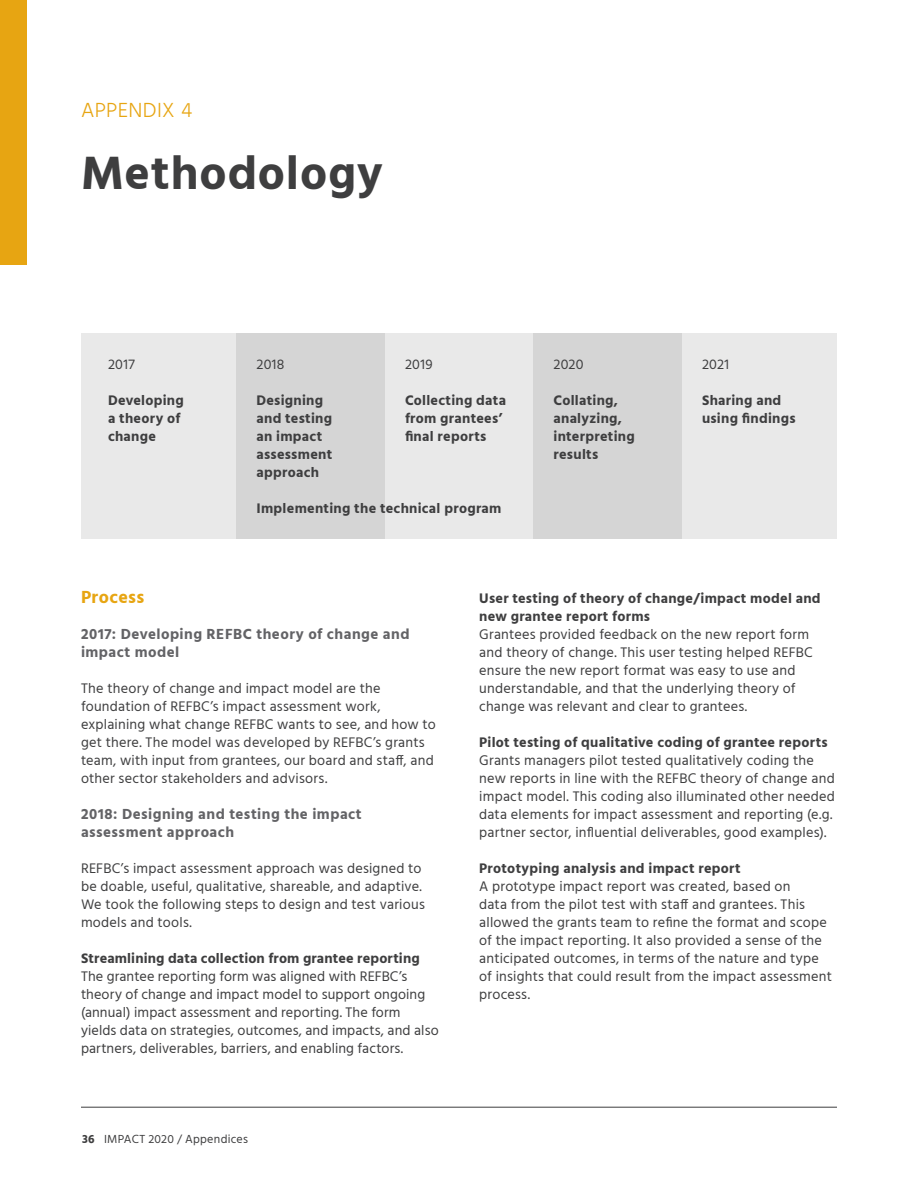
<style>
.page{position:relative;width:918px;height:1188px;background:#fff}
.page>*{position:absolute;margin:0;border:0;box-sizing:border-box;transform-origin:0 0}
.t1{font:700 48px "Hind";letter-spacing:.02em;color:#3e3e3f}
.t2{font:300 21px "Hind";letter-spacing:.01em;color:#e7a512}
.ParagraphRules{font:700 18px "Hind";letter-spacing:.025em;color:#e7a512}
.ParagraphRules-2{font:700 15px/18px "Hind";letter-spacing:.03em;color:#636366}
.ParagraphRules-3{font:14.25px/18px "Hind";letter-spacing:.015em;color:#3e3e3f}
.ParagraphRules-4{font:700 14.25px/18px "Hind";letter-spacing:.02em;color:#3e3e3f}
.t3{font:12px "Hind";letter-spacing:.02em;color:#3e3e3f}
.s1{font-weight:700}
</style>
<div class="page">
<hr style="left:81px;top:1107px;width:756px;height:1px;background:#3e3e3f">
<div style="left:0;top:0;width:27px;height:264px;background:#e7a512"></div>
<div style="left:81px;top:333px;width:756px;height:206px;background:linear-gradient(to right,#e1e1e1,#e1e1e1)"></div>
<p class="t2" style="left:81px;top:96px;width:113px">APPENDIX 4</p>
<p class="t1" style="left:81px;top:144px;width:303px">Methodology</p>
<p class="ParagraphRules-3" style="left:108px;top:356px;width:28px">2017</p>
<p class="ParagraphRules-3" style="left:256px;top:356px;width:29px">2018</p>
<p class="ParagraphRules-3" style="left:405px;top:356px;width:29px">2019</p>
<p class="ParagraphRules-3" style="left:554px;top:356px;width:31px">2020</p>
<p class="ParagraphRules-3" style="left:702px;top:356px;width:29px">2021</p>
<p class="ParagraphRules-4" style="left:108px;top:391px;width:77px">Developing a theory of change</p>
<p class="ParagraphRules-4" style="left:256px;top:391px;width:77px">Designing and testing an impact assessment approach</p>
<p class="ParagraphRules-4" style="left:405px;top:391px;width:103px">Collecting data from grantees’ final reports</p>
<p class="ParagraphRules-4" style="left:256px;top:499px;width:246px">Implementing the technical program</p>
<p class="ParagraphRules-4" style="left:554px;top:391px;width:83px">Collating, analyzing, interpreting results</p>
<p class="ParagraphRules-4" style="left:702px;top:391px;width:95px">Sharing and using findings</p>
<p class="ParagraphRules" style="left:81px;top:586px;width:65px">Process</p>
<p class="ParagraphRules-2" style="left:81px;top:625px;width:330px">2017: Developing REFBC theory of change and impact model</p>
<p class="ParagraphRules-3" style="left:81px;top:680px;width:356px">The theory of change and impact model are the foundation of REFBC’s impact assessment work, explaining what change REFBC wants to see, and how to get there. The model was developed by REFBC’s grants team, with input from grantees, our board and staff, and other sector stakeholders and advisors.</p>
<p class="ParagraphRules-2" style="left:81px;top:805px;width:282px">2018: Designing and testing the impact assessment approach</p>
<p class="ParagraphRules-3" style="left:81px;top:860px;width:345px">REFBC’s impact assessment approach was designed to be doable, useful, qualitative, shareable, and adaptive.<br>We took the following steps to design and test various models and tools.</p>
<p class="ParagraphRules-3" style="left:81px;top:950px;width:359px"><span class="s1">Streamlining data collection from grantee reporting </span>The grantee reporting form was aligned with REFBC’s theory of change and impact model to support ongoing (annual) impact assessment and reporting. The form yields data on strategies, outcomes, and impacts, and also partners, deliverables, barriers, and enabling factors.</p>
<p class="t3" style="left:82px;top:1131px;width:167px"><span class="s1">36</span> IMPACT 2020 / Appendices</p>
<p class="ParagraphRules-3" style="left:479px;top:590px;width:343px"><span class="s1">User testing of theory of change/impact model and new grantee report forms<br></span>Grantees provided feedback on the new report form and theory of change. This user testing helped REFBC ensure the new report format was easy to use and understandable, and that the underlying theory of change was relevant and clear to grantees.</p>
<p class="ParagraphRules-3" style="left:479px;top:734px;width:357px"><span class="s1">Pilot testing of qualitative coding of grantee reports </span>Grants managers pilot tested qualitatively coding the new reports in line with the REFBC theory of change and impact model. This coding also illuminated other needed data elements for impact assessment and reporting (e.g. partner sector, influential deliverables, good examples).</p>
<p class="ParagraphRules-3" style="left:479px;top:860px;width:354px"><span class="s1">Prototyping analysis and impact report<br></span>A prototype impact report was created, based on<br>data from the pilot test with staff and grantees. This allowed the grants team to refine the format and scope of the impact reporting. It also provided a sense of the anticipated outcomes, in terms of the nature and type of insights that could result from the impact assessment process.</p>
</div>
